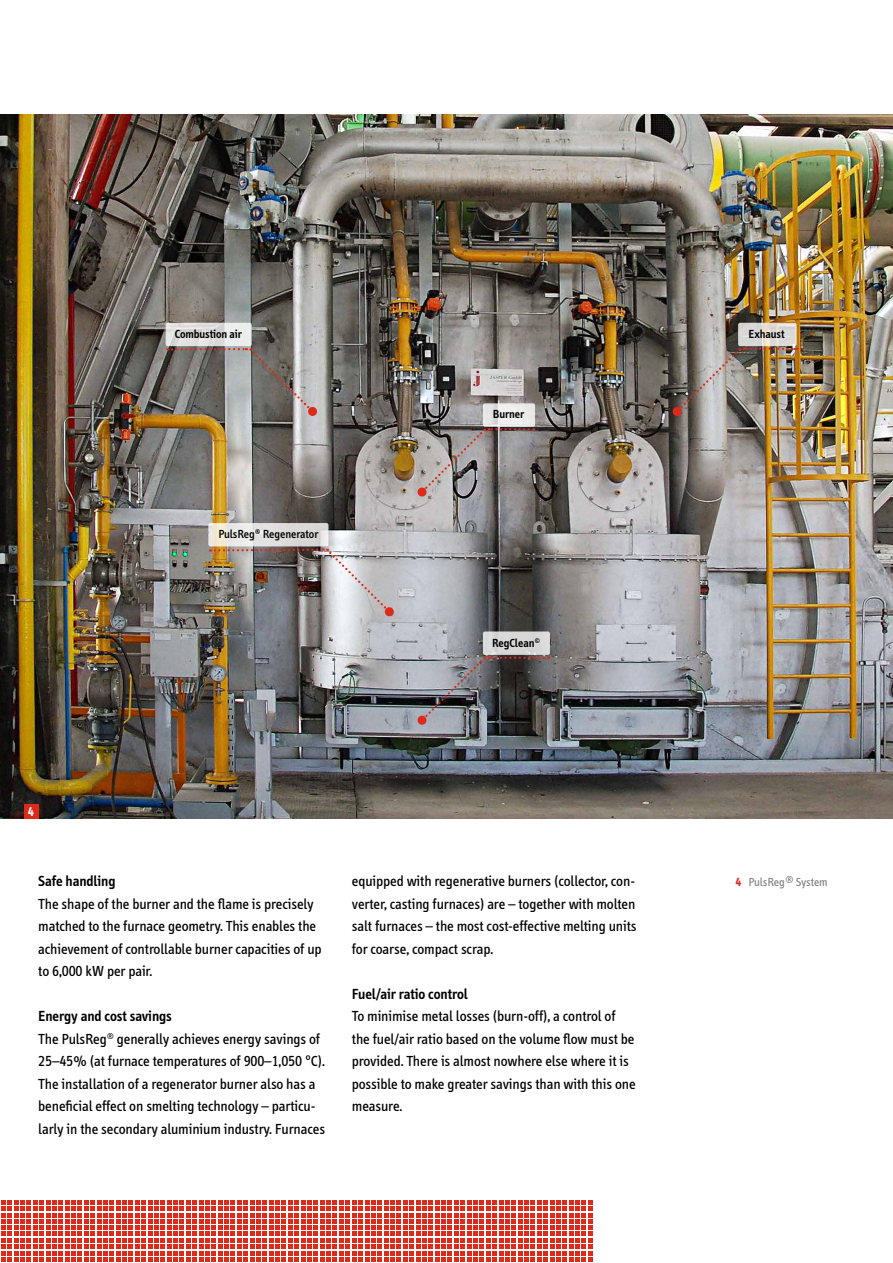
<style>
.page{position:relative;width:893px;height:1263px;background:#fff}
.page>*{position:absolute;margin:0;border:0;box-sizing:border-box;transform-origin:0 0}
.t1{font:15px/22.5px "Info";color:#000}
.t2{font:600 15px "Info";color:#000}
.t3{font:700 12.75px "Info";color:#fff}
.t4{font:600 12px "Info";color:#000}
.t5{font:500 12px "Info";color:#000}
.t6{font:12px "Info";color:#818281}
.s1{font-weight:600}
.s2{font-weight:700;color:#dd2a1b}
</style>
<div class="page">
<img style="left:0;top:115px;width:893px;height:704px">
<svg style="left:167px;top:348px;width:150px;height:68px"></svg>
<svg style="left:166px;top:323px;width:86px;height:23px"></svg>
<img style="left:210px;top:547px;width:184px;height:70px">
<svg style="left:208px;top:523px;width:120px;height:23px"></svg>
<svg style="left:417px;top:428px;width:117px;height:69px"></svg>
<svg style="left:483px;top:403px;width:52px;height:24px"></svg>
<img style="left:672px;top:347px;width:126px;height:69px">
<svg style="left:738px;top:323px;width:59px;height:23px"></svg>
<svg style="left:417px;top:656px;width:132px;height:69px"></svg>
<div style="left:483px;top:631px;width:67px;height:24px;background:#d8d8d7;border-radius:2px"></div>
<div style="left:24px;top:804px;width:14px;height:15px;background:#dd2a1b"></div>
<svg style="left:1px;top:1200px;width:591px;height:61px"></svg>
<p class="t4" style="left:175px;top:327px;width:69px">Combustion air</p>
<p class="t5" style="left:218px;top:527px;width:102px">PulsReg<sup>®</sup> Regenerator</p>
<p class="t4" style="left:493px;top:408px;width:33px">Burner</p>
<p class="t4" style="left:492px;top:636px;width:49px">RegClean<sup>©</sup></p>
<p class="t3" style="left:28px;top:804px;width:8px">4</p>
<p class="t2" style="left:38px;top:873px;width:79px">Safe handling</p>
<p class="t1" style="left:38px;top:893px;width:285px">The shape of the burner and the flame is precisely matched to the furnace geometry. This enables the achievement of controllable burner capacities of up to 6,000 kW per pair.</p>
<p class="t1" style="left:38px;top:1005px;width:288px"><span class="s1">Energy and cost savings<br></span>The PulsReg<sup>®</sup> generally achieves energy savings of 25–45% (at furnace temperatures of 900–1,050 °C).<br>The installation of a regenerator burner also has a beneficial effect on smelting technology – particu&shy;larly in the secondary aluminium industry. Furnaces</p>
<p class="t1" style="left:352px;top:870px;width:286px;text-align:justify">equipped with regenerative burners (collector, con&shy;verter, casting furnaces) are – together with molten salt furnaces – the most cost-effective melting units for coarse, compact scrap.</p>
<p class="t2" style="left:352px;top:985px;width:117px">Fuel/air ratio control</p>
<p class="t1" style="left:352px;top:1005px;width:285px">To minimise metal losses (burn-off), a control of the fuel/air ratio based on the volume flow must be provided. There is almost nowhere else where it is possible to make greater savings than with this one measure.</p>
<p class="t4" style="left:749px;top:327px;width:37px">Exhaust</p>
<p class="t6" style="left:736px;top:876px;width:93px"><span class="s2">4</span> PulsReg <sup>®</sup> System</p>
</div>
